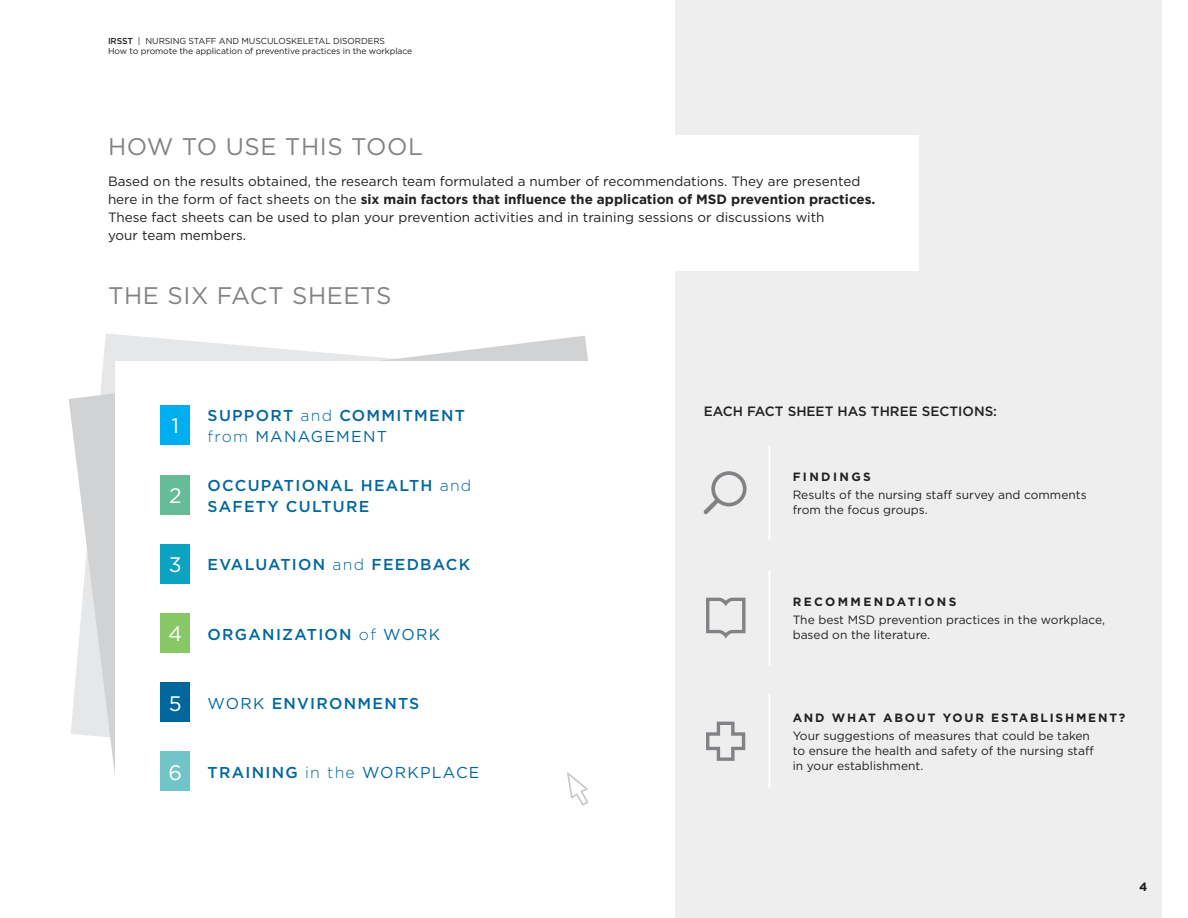
<style>
.page{position:relative;width:1188px;height:918px;background:#fff}
.page>*{position:absolute;margin:0;border:0;box-sizing:border-box;transform-origin:0 0}
.t1{font:24px "Gotham HTF";letter-spacing:.025em;color:#808285}
.t2{font:21px "Gotham HTF";color:#fff}
.t3{font:500 15.75px/21px "Gotham HTF";letter-spacing:.08em;color:#00679d}
.t4{font:15.75px "Gotham HTF";letter-spacing:.08em;color:#00679d}
.t5{font:13.5px/18px "Gotham HTF";color:#231f20}
.t6{font:500 13.5px "Gotham HTF";color:#231f20}
.t7{font:12px/15px "Gotham HTF";color:#231f20}
.t8{font:700 12px "Gotham HTF";letter-spacing:.15em;color:#231f20}
.t9{font:700 12px "Gotham HTF";letter-spacing:.2em;color:#231f20}
.t10{font:8.7px/10.5px "Gotham HTF";letter-spacing:-.01em;color:#231f20}
.s1{font-weight:500}
.s2{font-weight:700}
.s3{font-weight:300}
.s4{font-weight:400}
</style>
<div class="page">
<div style="left:675px;top:0;width:486px;height:918px;background:#eeeeef"></div>
<svg style="left:69px;top:336px;width:519px;height:438px"></svg>
<div style="left:116px;top:361px;width:520px;height:554px;background:#fff"></div>
<div style="left:161px;top:405px;width:29px;height:39px;background:#00aeef"></div>
<div style="left:161px;top:475px;width:29px;height:39px;background:#6b9"></div>
<div style="left:161px;top:544px;width:29px;height:40px;background:#0ba3c0"></div>
<div style="left:161px;top:613px;width:29px;height:40px;background:#87c765"></div>
<div style="left:161px;top:683px;width:29px;height:39px;background:#00679d"></div>
<div style="left:161px;top:752px;width:29px;height:39px;background:#71c4c8"></div>
<hr style="left:769px;top:445px;width:1px;height:95px;background:#fff">
<hr style="left:769px;top:571px;width:1px;height:94px;background:#fff">
<hr style="left:769px;top:694px;width:1px;height:94px;background:#fff">
<svg style="left:706px;top:722px;width:39px;height:39px"></svg>
<svg style="left:706px;top:598px;width:39px;height:40px"></svg>
<svg style="left:704px;top:471px;width:43px;height:43px"></svg>
<div style="left:567px;top:135px;width:351px;height:135px;background:#fff"></div>
<svg style="left:567px;top:772px;width:21px;height:34px"></svg>
<p class="t10" style="left:108px;top:35px;width:306px"><span class="s1">IRSST</span> | NURSING STAFF AND MUSCULOSKELETAL DISORDERS<br>How to promote the application of preventive practices in the workplace</p>
<h1 class="t1" style="left:108px;top:133px;width:317px">HOW TO USE THIS TOOL</h1>
<p class="t5" style="left:108px;top:172px;width:769px">Based on the results obtained, the research team formulated a number of recommendations. They are presented here in the form of fact sheets on the <span class="s2">six main factors that influence the application of MSD prevention practices.<br></span>These fact sheets can be used to plan your prevention activities and in training sessions or discussions with<br>your team members.</p>
<h1 class="t1" style="left:108px;top:282px;width:285px">THE SIX FACT SHEETS</h1>
<h2 class="t2" style="left:172px;top:414px;width:9px">1</h2>
<h2 class="t2" style="left:169px;top:484px;width:14px">2</h2>
<h2 class="t2" style="left:169px;top:553px;width:14px">3</h2>
<h2 class="t2" style="left:168px;top:622px;width:16px">4</h2>
<h2 class="t2" style="left:169px;top:692px;width:14px">5</h2>
<h2 class="t2" style="left:169px;top:761px;width:15px">6</h2>
<p class="t3" style="left:208px;top:404px;width:259px">SUPPORT <span class="s3">and</span> COMMITMENT <span class="s3">from</span> <span class="s4">MANAGEMENT</span></p>
<p class="t3" style="left:208px;top:474px;width:265px">OCCUPATIONAL HEALTH <span class="s3">and<br></span>SAFETY CULTURE</p>
<p class="t3" style="left:208px;top:554px;width:264px">EVALUATION <span class="s3">and</span> FEEDBACK</p>
<p class="t3" style="left:208px;top:623px;width:234px">ORGANIZATION <span class="s3">of</span> <span class="s4">WORK</span></p>
<p class="t3" style="left:208px;top:692px;width:213px"><span class="s4">WORK</span> ENVIRONMENTS</p>
<p class="t4" style="left:208px;top:764px;width:273px"><span class="s1">TRAINING</span> <span class="s3">in the</span> WORKPLACE</p>
<p class="t6" style="left:704px;top:404px;width:295px">EACH FACT SHEET HAS THREE SECTIONS:</p>
<p class="t9" style="left:793px;top:470px;width:80px">FINDINGS</p>
<p class="t7" style="left:793px;top:487px;width:295px">Results of the nursing staff survey and comments from the focus groups.</p>
<p class="t9" style="left:793px;top:595px;width:165px">RECOMMENDATIONS</p>
<p class="t7" style="left:793px;top:612px;width:314px">The best MSD prevention practices in the workplace, based on the literature.</p>
<p class="t8" style="left:793px;top:711px;width:334px">AND WHAT ABOUT YOUR ESTABLISHMENT?</p>
<p class="t7" style="left:793px;top:728px;width:303px">Your suggestions of measures that could be taken to ensure the health and safety of the nursing staff in your establishment.</p>
<p class="t8" style="left:1139px;top:880px;width:10px">4</p>
</div>
